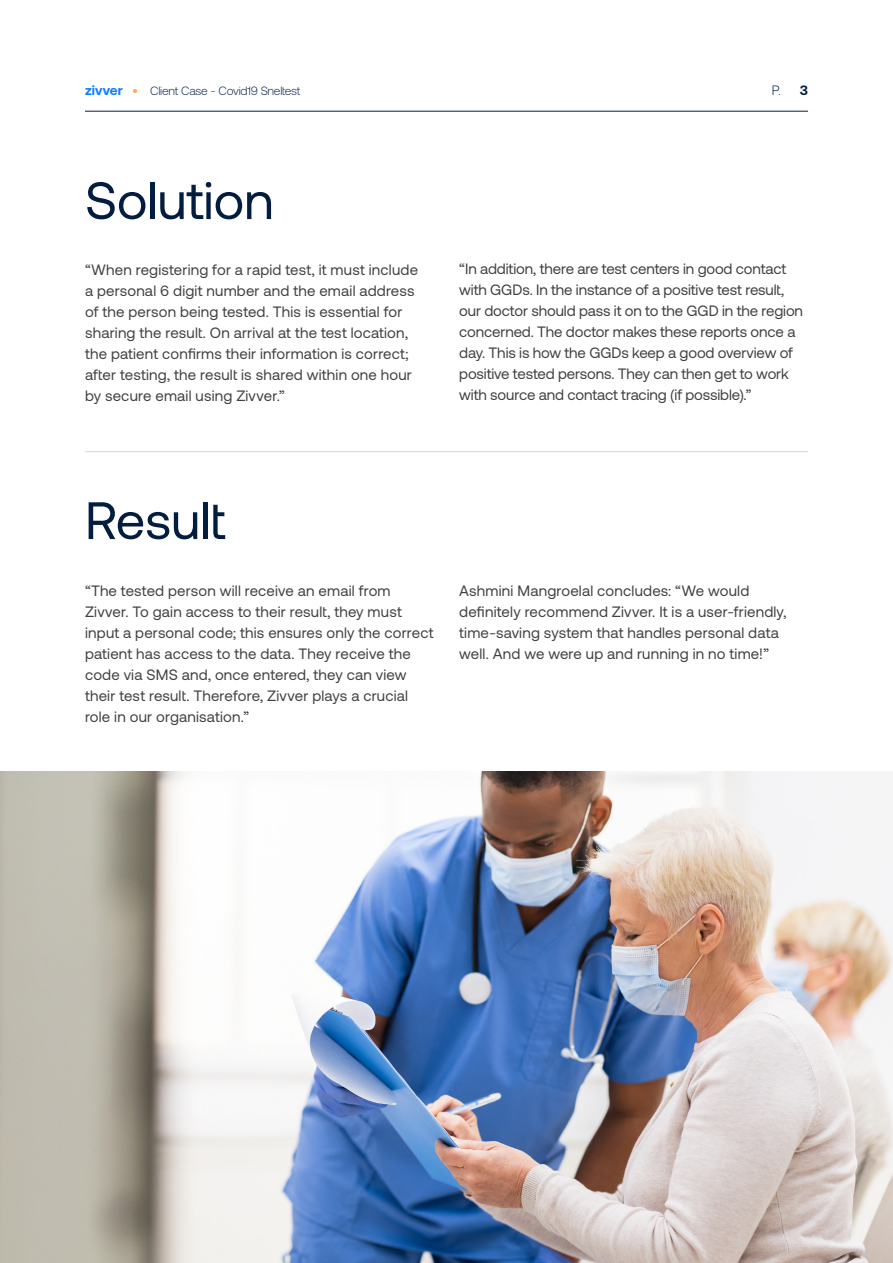
<style>
.page{position:relative;width:893px;height:1263px;background:#fff}
.page>*{position:absolute;margin:0;border:0;box-sizing:border-box;transform-origin:0 0}
.t1{font:52.5px "Aeonik";color:#031d40}
.t2{font:15px/21px "Aeonik";letter-spacing:.01em;color:#414042}
.t3{font:300 13.5px "Aeonik";color:#031d40}
.t4{font:300 12px "Aeonik";letter-spacing:-.02em;color:#031d40}
.s1{font-weight:700;font-size:13.5px;color:#0d7fff}
.s2{font-weight:700;color:#ffa64d}
.s3{font-weight:700}
</style>
<div class="page">
<img style="left:0;top:772px;width:893px;height:491px">
<hr style="left:85px;top:451px;width:723px;height:1px;background:#c4d7ee">
<hr style="left:85px;top:111px;width:723px;height:1px;background:#031d40">
<p class="t4" style="left:85px;top:85px;width:217px"><span class="s1">zivver</span> <span class="s2">•</span> Client Case - Covid19 Sneltest</p>
<p class="t3" style="left:772px;top:83px;width:38px">P. <span class="s3">3</span></p>
<h1 class="t1" style="left:85px;top:172px;width:190px">Solution</h1>
<p class="t2" style="left:85px;top:259px;width:335px">“When registering for a rapid test, it must include a personal 6 digit number and the email address of the person being tested. This is essential for sharing the result. On arrival at the test location, the patient confirms their information is correct; after testing, the result is shared within one hour by secure email using Zivver.”</p>
<p class="t2" style="left:459px;top:258px;width:345px">“In addition, there are test centers in good contact with GGDs. In the instance of a positive test result, our doctor should pass it on to the GGD in the region concerned. The doctor makes these reports once a day. This is how the GGDs keep a good overview of positive tested persons. They can then get to work with source and contact tracing (if possible).”</p>
<h1 class="t1" style="left:85px;top:492px;width:142px">Result</h1>
<p class="t2" style="left:85px;top:581px;width:350px">“The tested person will receive an email from Zivver. To gain access to their result, they must input a personal code; this ensures only the correct patient has access to the data. They receive the code via SMS and, once entered, they can view their test result. Therefore, Zivver plays a crucial role in our organisation.”</p>
<p class="t2" style="left:459px;top:581px;width:329px">Ashmini Mangroelal concludes: “We would definitely recommend Zivver. It is a user-friendly, time-saving system that handles personal data well. And we were up and running in no time!”</p>
</div>
